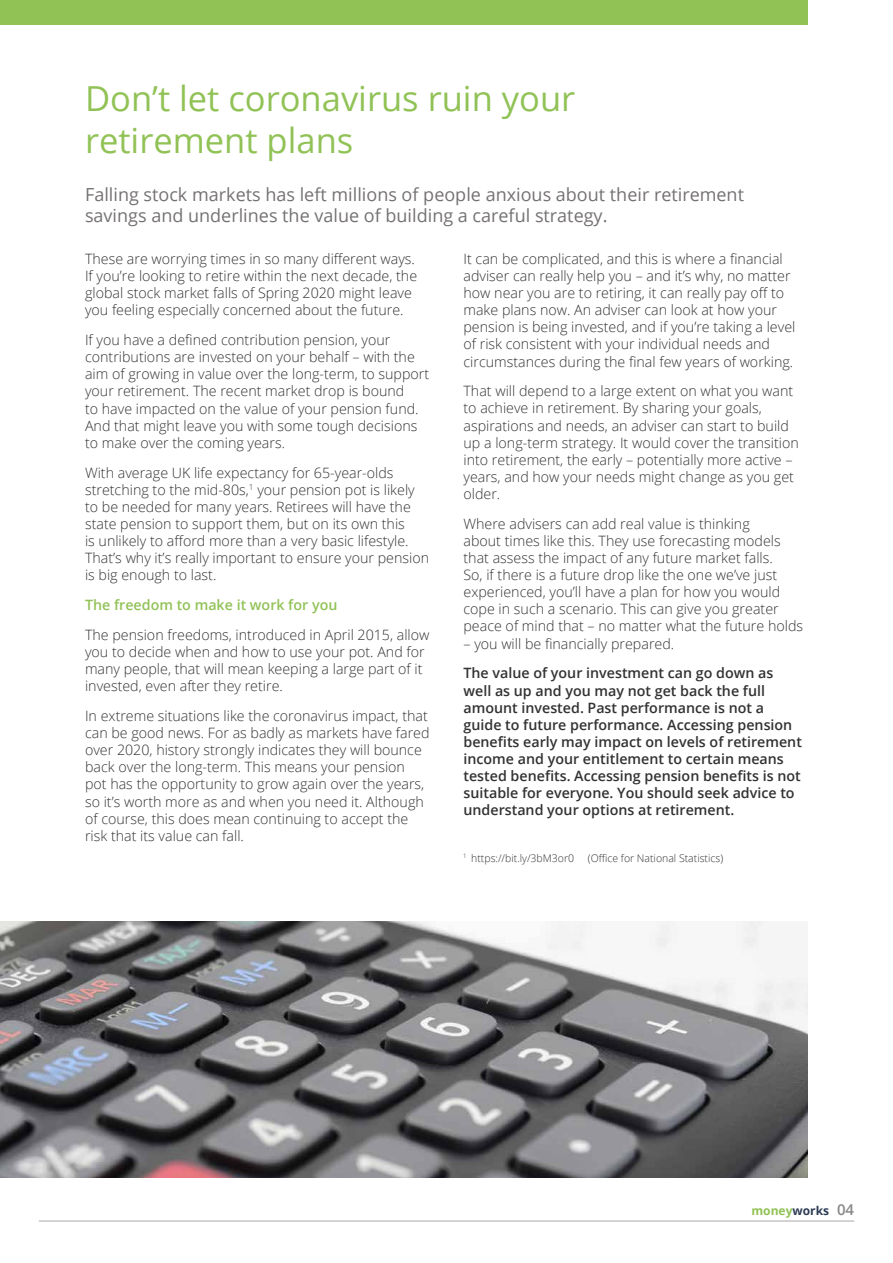
<style>
.page{position:relative;width:893px;height:1263px;background:#fff}
.page>*{position:absolute;margin:0;border:0;box-sizing:border-box;transform-origin:0 0}
.t1{font:34.5px/41.4px "Open Sans";color:#91c256}
.t2{font:18px/21.6px "Open Sans";color:#757172}
.t3{font:600 15px "Open Sans";color:#878787}
.t4{font:300 14.25px/17.1px "Open Sans";color:#333232}
.t5{font:600 14.25px/17.1px "Open Sans";color:#333232}
.t6{font:600 14.25px "Open Sans";color:#91c256}
.t7{font:700 12px "Open Sans";color:#91c256}
.t8{font:300 10.5px "Open Sans";color:#333232}
.s1{color:#2d3c56}
</style>
<div class="page">
<hr style="left:39px;top:1220px;width:815px;height:1px;background:#b3b2b2">
<img style="left:0;top:922px;width:808px;height:256px">
<div style="left:0;top:0;width:808px;height:24px;background:#91c256"></div>
<h1 class="t1" style="left:85px;top:77px;width:492px">Don’t let coronavirus ruin your retirement plans</h1>
<p class="t2" style="left:85px;top:183px;width:660px">Falling stock markets has left millions of people anxious about their retirement savings and underlines the value of building a careful strategy.</p>
<p class="t4" style="left:85px;top:250px;width:334px">These are worrying times in so many different ways.<br>If you’re looking to retire within the next decade, the global stock market falls of Spring 2020 might leave you feeling especially concerned about the future.</p>
<p class="t4" style="left:85px;top:331px;width:346px">If you have a defined contribution pension, your contributions are invested on your behalf – with the aim of growing in value over the long-term, to support your retirement. The recent market drop is bound<br>to have impacted on the value of your pension fund.<br>And that might leave you with some tough decisions to make over the coming years.</p>
<p class="t4" style="left:85px;top:463px;width:346px">With average UK life expectancy for 65-year-olds stretching to the mid-80s,<sup>1</sup> your pension pot is likely to be needed for many years. Retirees will have the state pension to support them, but on its own this<br>is unlikely to afford more than a very basic lifestyle.<br>That’s why it’s really important to ensure your pension is big enough to last.</p>
<p class="t6" style="left:85px;top:595px;width:254px">The freedom to make it work for you</p>
<p class="t4" style="left:85px;top:626px;width:346px">The pension freedoms, introduced in April 2015, allow you to decide when and how to use your pot. And for many people, that will mean keeping a large part of it invested, even after they retire.</p>
<p class="t4" style="left:85px;top:707px;width:346px">In extreme situations like the coronavirus impact, that can be good news. For as badly as markets have fared over 2020, history strongly indicates they will bounce back over the long-term. This means your pension pot has the opportunity to grow again over the years, so it’s worth more as and when you need it. Although of course, this does mean continuing to accept the risk that its value can fall.</p>
<p class="t4" style="left:463px;top:250px;width:333px">It can be complicated, and this is where a financial adviser can really help you – and it’s why, no matter how near you are to retiring, it can really pay off to make plans now. An adviser can look at how your pension is being invested, and if you’re taking a level of risk consistent with your individual needs and circumstances during the final few years of working.</p>
<p class="t4" style="left:463px;top:382px;width:337px">That will depend to a large extent on what you want to achieve in retirement. By sharing your goals, aspirations and needs, an adviser can start to build up a long-term strategy. It would cover the transition into retirement, the early – potentially more active – years, and how your needs might change as you get older.</p>
<p class="t4" style="left:463px;top:515px;width:341px">Where advisers can add real value is thinking<br>about times like this. They use forecasting models that assess the impact of any future market falls.<br>So, if there is a future drop like the one we’ve just experienced, you’ll have a plan for how you would cope in such a scenario. This can give you greater peace of mind that – no matter what the future holds</p>
<p class="t4" style="left:463px;top:634px;width:212px">– you will be financially prepared.</p>
<p class="t5" style="left:463px;top:664px;width:340px">The value of your investment can go down as well as up and you may not get back the full amount invested. Past performance is not a guide to future performance. Accessing pension benefits early may impact on levels of retirement income and your entitlement to certain means tested benefits. Accessing pension benefits is not suitable for everyone. You should seek advice to understand your options at retirement.</p>
<p class="t8" style="left:463px;top:851px;width:112px"><sup>1</sup> https://bit.ly/3bM3or0</p>
<p class="t8" style="left:588px;top:851px;width:137px">(Office for National Statistics)</p>
<p class="t7" style="left:751px;top:1202px;width:79px">money<span class="s1">works</span></p>
<p class="t3" style="left:837px;top:1199px;width:19px">04</p>
</div>
